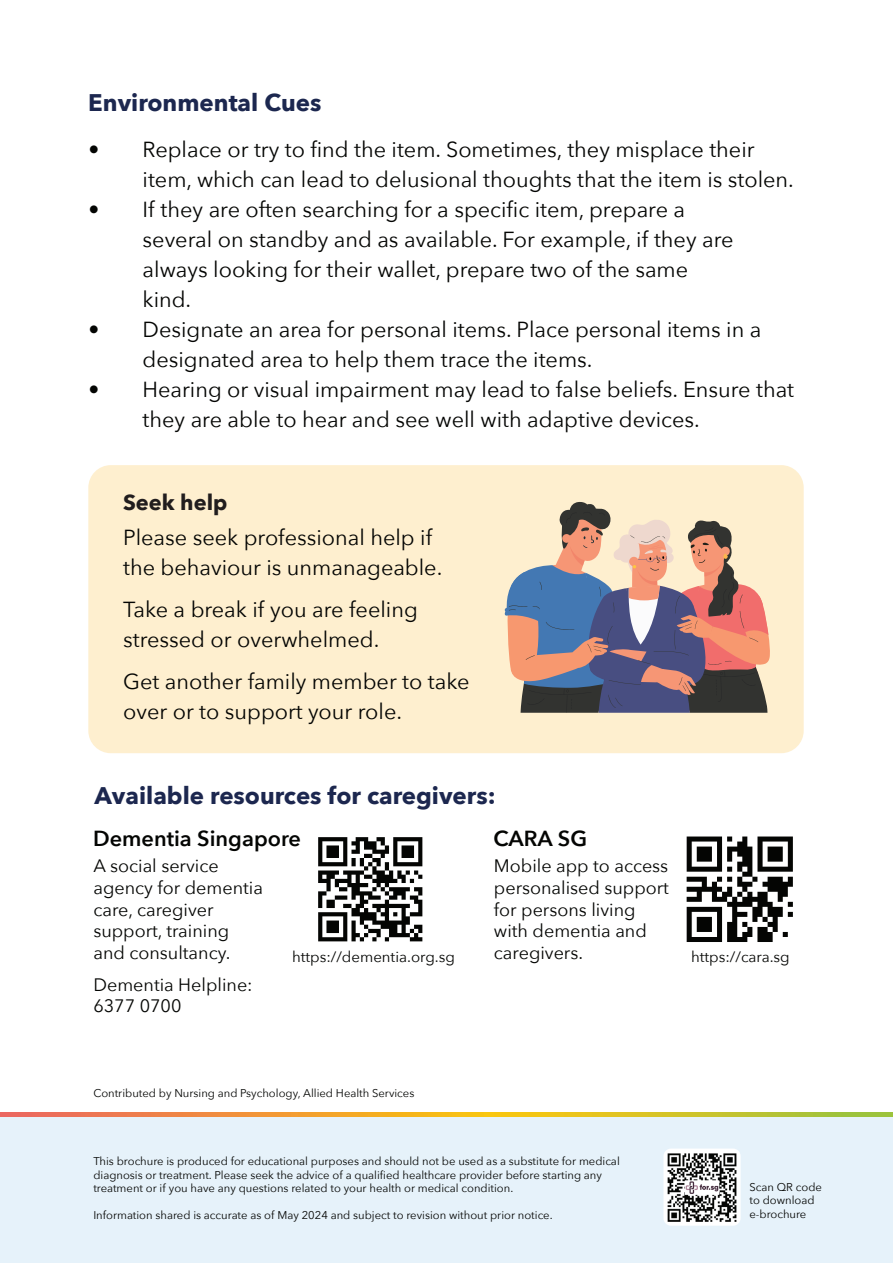
<style>
.page{position:relative;width:893px;height:1263px;background:#fff}
.page>*{position:absolute;margin:0;border:0;box-sizing:border-box;transform-origin:0 0}
.t1{font:700 24px "Avenir Next";color:#1c274f}
.t2{font:21.75px/30px "Avenir Next";color:#040503}
.t3{font:600 21.75px "Avenir Next";color:#040503}
.t4{font:700 21.75px "Avenir Next";color:#211d1e}
.t5{font:18px/21.6px "Avenir Next";color:#040503}
.t6{font:15px "Avenir Next";color:#040503}
.t7{font:11.25px/13.5px "Avenir Next";color:#040503}
</style>
<div class="page">
<div style="left:0;top:1117px;width:893px;height:146px;background:#e6f2fa"></div>
<svg style="left:0;top:1112px;width:893px;height:5px;background:#e0a931"></svg>
<img style="left:663px;top:1149px;width:78px;height:77px">
<div style="left:88px;top:465px;width:716px;height:288px;background:#feefcf;border-radius:22px"></div>
<svg style="left:504px;top:502px;width:266px;height:211px"></svg>
<img style="left:318px;top:837px;width:105px;height:105px">
<img style="left:686px;top:836px;width:107px;height:106px">
<p class="t1" style="left:88px;top:82px;width:235px">Environmental Cues</p>
<p class="t2" style="left:143px;top:133px;width:653px;text-indent:-54px">• Replace or try to find the item. Sometimes, they misplace their item, which can lead to delusional thoughts that the item is stolen.</p>
<p class="t2" style="left:143px;top:193px;width:592px;text-indent:-54px">• If they are often searching for a specific item, prepare a several on standby and as available. For example, if they are always looking for their wallet, prepare two of the same kind.</p>
<p class="t2" style="left:143px;top:313px;width:620px;text-indent:-54px">• Designate an area for personal items. Place personal items in a designated area to help them trace the items.</p>
<p class="t2" style="left:143px;top:373px;width:653px;text-indent:-54px">• Hearing or visual impairment may lead to false beliefs. Ensure that they are able to hear and see well with adaptive devices.</p>
<p class="t4" style="left:123px;top:484px;width:106px">Seek help</p>
<p class="t2" style="left:123px;top:522px;width:321px">Please seek professional help if the behaviour is unmanageable.</p>
<p class="t2" style="left:123px;top:594px;width:296px">Take a break if you are feeling stressed or overwhelmed.</p>
<p class="t2" style="left:123px;top:666px;width:348px">Get another family member to take over or to support your role.</p>
<p class="t1" style="left:95px;top:775px;width:403px">Available resources for caregivers:</p>
<p class="t3" style="left:93px;top:820px;width:209px">Dementia Singapore</p>
<p class="t3" style="left:494px;top:820px;width:95px">CARA SG</p>
<p class="t5" style="left:494px;top:854px;width:176px">Mobile app to access personalised support for persons living with dementia and</p>
<p class="t5" style="left:93px;top:854px;width:171px">A social service agency for dementia care, caregiver support, training and consultancy.</p>
<p class="t6" style="left:292px;top:944px;width:164px">https://dementia.org.sg</p>
<p class="t5" style="left:494px;top:941px;width:91px">caregivers.</p>
<p class="t6" style="left:691px;top:944px;width:100px">https://cara.sg</p>
<p class="t5" style="left:93px;top:973px;width:161px">Dementia Helpline:<br>6377 0700</p>
<p class="t7" style="left:93px;top:1086px;width:322px">Contributed by Nursing and Psychology, Allied Health Services</p>
<p class="t7" style="left:93px;top:1154px;width:528px">This brochure is produced for educational purposes and should not be used as a substitute for medical diagnosis or treatment. Please seek the advice of a qualified healthcare provider before starting any treatment or if you have any questions related to your health or medical condition.</p>
<p class="t7" style="left:93px;top:1208px;width:461px">Information shared is accurate as of May 2024 and subject to revision without prior notice.</p>
<p class="t7" style="left:749px;top:1180px;width:74px">Scan QR code to download e-brochure</p>
</div>
